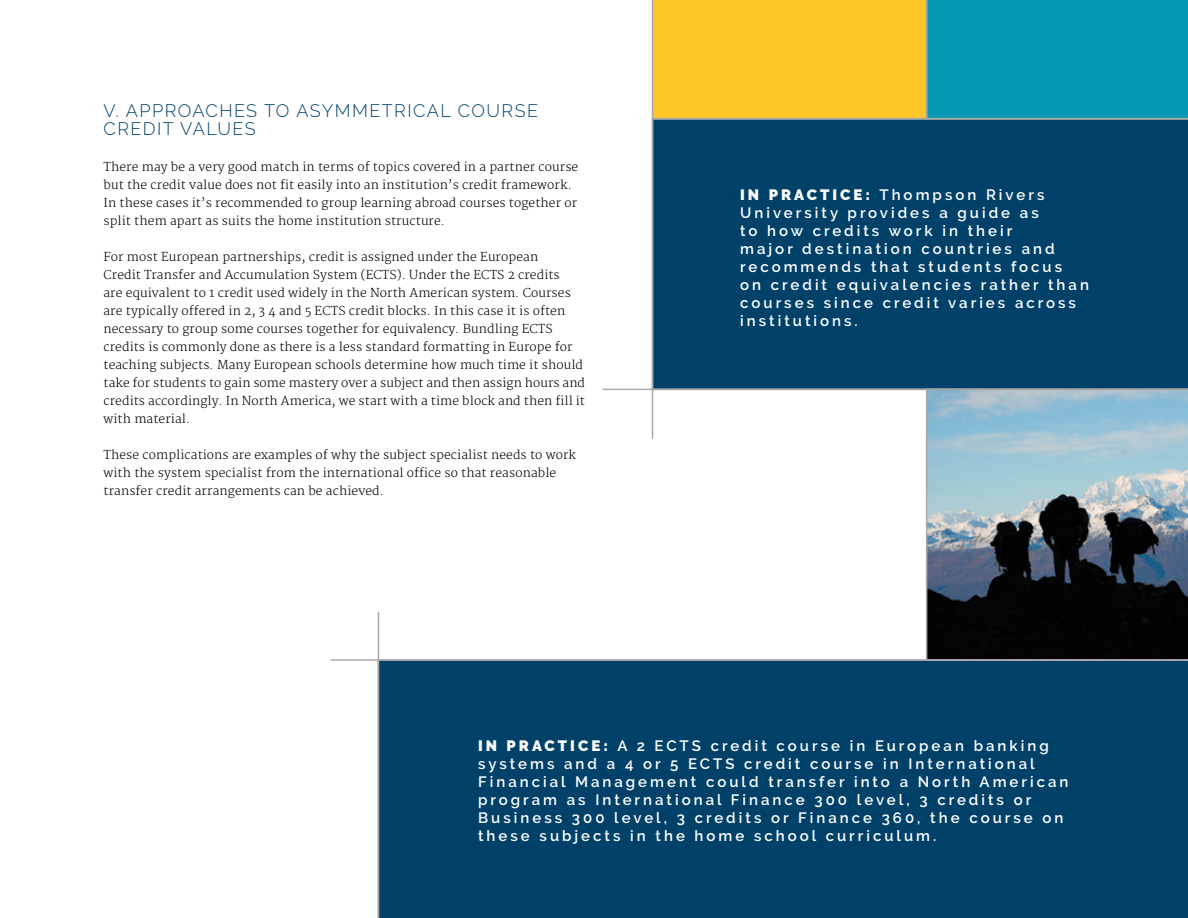
<style>
.page{position:relative;width:1188px;height:918px;background:#fff}
.page>*{position:absolute;margin:0;border:0;box-sizing:border-box;transform-origin:0 0}
.t1{font:300 18px/18px "Raleway";letter-spacing:.08em;color:#00416a}
.t2{font:600 15px/18px "Raleway";letter-spacing:.2em;color:#fff}
.t3{font:300 12px/18px "Merriweather";letter-spacing:.01em;color:#000}
.s1{font-weight:900}
</style>
<div class="page">
<svg style="left:652px;top:0;width:536px;height:117px;background:#86af6b"></svg>
<svg style="left:330px;top:612px;width:50px;height:49px"></svg>
<div style="left:651px;top:117px;width:537px;height:274px;background:#00416a"></div>
<svg style="left:926px;top:389px;width:262px;height:270px;background:#5e6f7a"></svg>
<svg style="left:602px;top:388px;width:52px;height:51px"></svg>
<div style="left:377px;top:659px;width:811px;height:259px;background:#00416a"></div>
<h1 class="t1" style="left:104px;top:102px;width:436px">V. APPROACHES TO ASYMMETRICAL COURSE<br>CREDIT VALUES</h1>
<p class="t3" style="left:104px;top:159px;width:476px">There may be a very good match in terms of topics covered in a partner course but the credit value does not fit easily into an institution’s credit framework.<br>In these cases it’s recommended to group learning abroad courses together or split them apart as suits the home institution structure.</p>
<p class="t3" style="left:104px;top:249px;width:483px">For most European partnerships, credit is assigned under the European<br>Credit Transfer and Accumulation System (ECTS). Under the ECTS 2 credits<br>are equivalent to 1 credit used widely in the North American system. Courses are typically offered in 2, 3 4 and 5 ECTS credit blocks. In this case it is often necessary to group some courses together for equivalency. Bundling ECTS credits is commonly done as there is a less standard formatting in Europe for teaching subjects. Many European schools determine how much time it should take for students to gain some mastery over a subject and then assign hours and credits accordingly. In North America, we start with a time block and then fill it with material.</p>
<p class="t3" style="left:104px;top:447px;width:474px">These complications are examples of why the subject specialist needs to work with the system specialist from the international office so that reasonable transfer credit arrangements can be achieved.</p>
<p class="t2" style="left:740px;top:185px;width:350px"><span class="s1">IN PRACTICE:</span> Thompson Rivers<br>University provides a guide as<br>to how credits work in their<br>major destination countries and recommends that students focus<br>on credit equivalencies rather than courses since credit varies across institutions.</p>
<p class="t2" style="left:478px;top:737px;width:592px"><span class="s1">IN PRACTICE:</span> A 2 ECTS credit course in European banking systems and a 4 or 5 ECTS credit course in International Financial Management could transfer into a North American program as International Finance 300 level, 3 credits or Business 300 level, 3 credits or Finance 360, the course on these subjects in the home school curriculum.</p>
</div>
